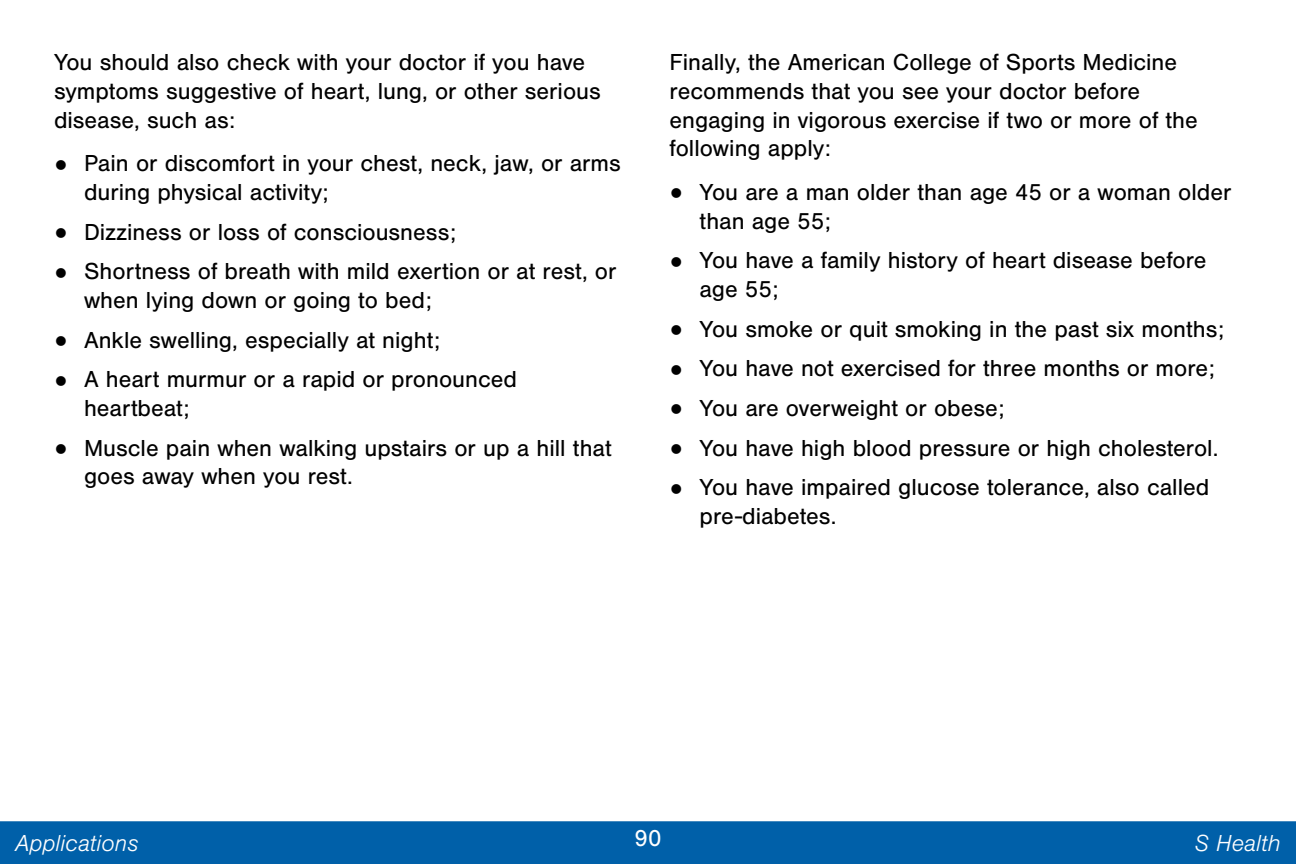
<style>
.page{position:relative;width:1296px;height:864px;background:#fff}
.page>*{position:absolute;margin:0;border:0;box-sizing:border-box;transform-origin:0 0}
.t1{font:24px/28.8px "Nimbus San";color:#000}
.t2{font:italic 300 24px "Nimbus San";color:#fff}
.t3{font:24px "Nimbus San";color:#fff}
.s1{font-family:"Arial";font-size:39px}
</style>
<div class="page">
<div style="left:0;top:821px;width:1296px;height:43px;background:#0060a9"></div>
<p class="t1" style="left:54px;top:48px;width:548px">You should also check with your doctor if you have symptoms suggestive of heart, lung, or other serious disease, such as:</p>
<p class="t1" style="left:84px;top:149px;width:538px;text-indent:-30px"><span class="s1">•</span> Pain or discomfort in your chest, neck, jaw, or arms during physical activity;</p>
<p class="t1" style="left:54px;top:218px;width:404px"><span class="s1">•</span> Dizziness or loss of consciousness;</p>
<p class="t1" style="left:84px;top:257px;width:534px;text-indent:-30px"><span class="s1">•</span> Shortness of breath with mild exertion or at rest, or when lying down or going to bed;</p>
<p class="t1" style="left:54px;top:326px;width:388px"><span class="s1">•</span> Ankle swelling, especially at night;</p>
<p class="t1" style="left:84px;top:365px;width:435px;text-indent:-30px"><span class="s1">•</span> A heart murmur or a rapid or pronounced heartbeat;</p>
<p class="t1" style="left:84px;top:434px;width:529px;text-indent:-30px"><span class="s1">•</span> Muscle pain when walking upstairs or up a hill that goes away when you rest.</p>
<p class="t1" style="left:670px;top:48px;width:530px">Finally, the American College of Sports Medicine recommends that you see your doctor before engaging in vigorous exercise if two or more of the following apply:</p>
<p class="t1" style="left:700px;top:178px;width:533px;text-indent:-30px"><span class="s1">•</span> You are a man older than age 45 or a woman older than age 55;</p>
<p class="t1" style="left:700px;top:246px;width:508px;text-indent:-30px"><span class="s1">•</span> You have a family history of heart disease before age 55;</p>
<p class="t1" style="left:670px;top:315px;width:556px"><span class="s1">•</span> You smoke or quit smoking in the past six months;</p>
<p class="t1" style="left:670px;top:354px;width:547px"><span class="s1">•</span> You have not exercised for three months or more;</p>
<p class="t1" style="left:670px;top:394px;width:336px"><span class="s1">•</span> You are overweight or obese;</p>
<p class="t1" style="left:670px;top:434px;width:551px"><span class="s1">•</span> You have high blood pressure or high cholesterol.</p>
<p class="t1" style="left:700px;top:473px;width:511px;text-indent:-30px"><span class="s1">•</span> You have impaired glucose tolerance, also called pre-diabetes.</p>
<p class="t2" style="left:15px;top:830px;width:125px">Applications</p>
<p class="t3" style="left:635px;top:825px;width:28px">90</p>
<p class="t2" style="left:1195px;top:830px;width:87px">S Health</p>
</div>
